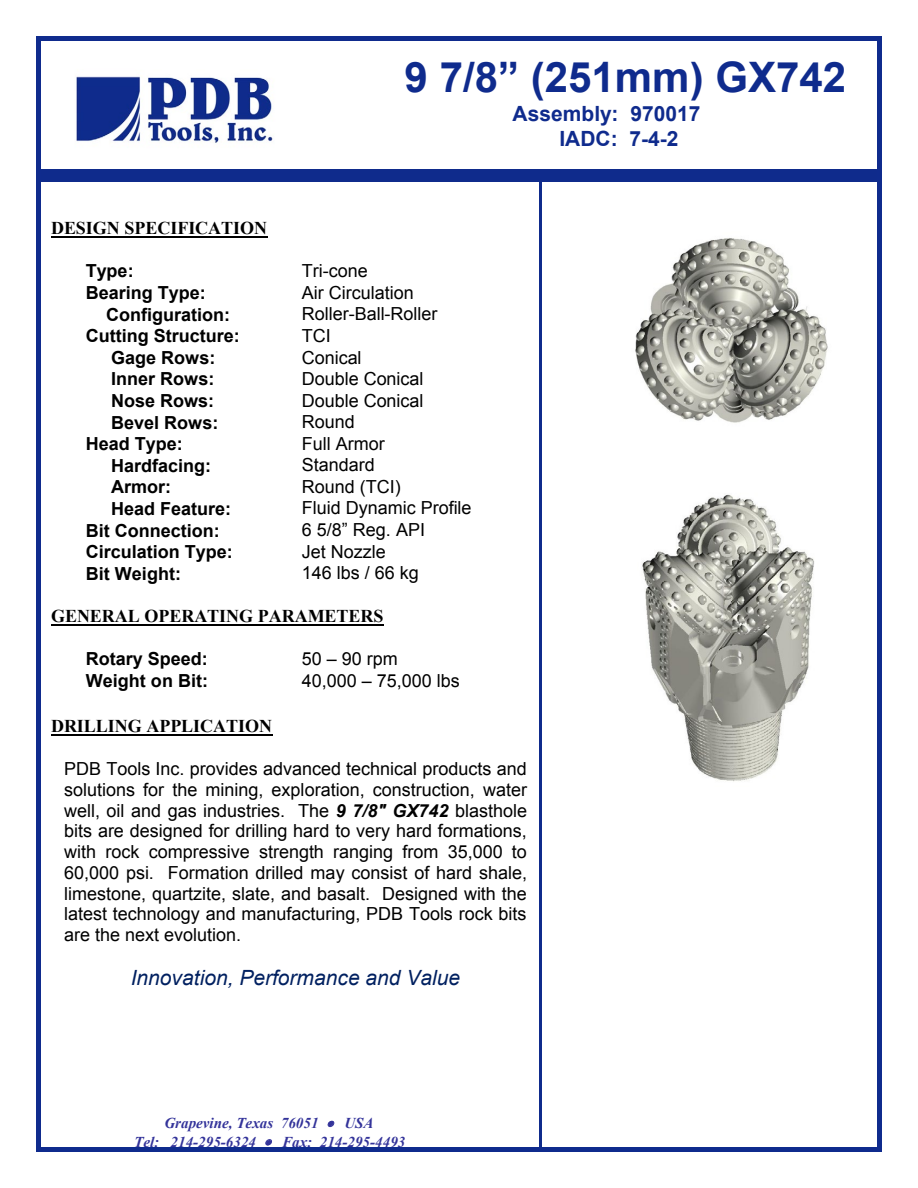
<style>
.page{position:relative;width:918px;height:1188px;background:#fff}
.page>*{position:absolute;margin:0;border:0;box-sizing:border-box;transform-origin:0 0}
.t1{font:700 42px "Arial";color:#0f2b8d}
.t2{font:italic 21px "Arial";color:#002060}
.t3{font:700 21px/24.6px "Arial";color:#0f2b8d}
.t4{font:18px/20.7px "Arial";color:#000;text-align:justify}
.t5{font:700 18px "Arial";color:#000}
.t6{font:700 18px "Times New Roman";color:#000}
.t7{font:italic 700 15px/18.3px "Times New Roman";color:#33339a;text-align:center}
.s1{font-weight:700;font-style:italic}
</style>
<div class="page">
<svg style="left:327px;top:1121px;width:7px;height:6px"></svg>
<svg style="left:265px;top:1139px;width:7px;height:6px"></svg>
<img style="left:76px;top:76px;width:197px;height:67px">
<hr style="left:51px;top:236px;width:216px;height:2px;background:#000">
<hr style="left:51px;top:624px;width:332px;height:2px;background:#000">
<hr style="left:51px;top:734px;width:221px;height:2px;background:#000">
<div style="left:39px;top:169px;width:838px;height:13px;background:#0f2b8c"></div>
<img style="left:635px;top:215px;width:243px;height:237px">
<img style="left:642px;top:468px;width:236px;height:340px">
<hr style="left:539px;top:182px;width:3px;height:965px;background:#0f2b8c">
<hr style="left:36px;top:36px;width:846px;height:4px;background:#0f2b8d">
<hr style="left:36px;top:40px;width:4px;height:1108px;background:#0f2b8d">
<hr style="left:878px;top:40px;width:4px;height:1108px;background:#0f2b8d">
<hr style="left:36px;top:1148px;width:846px;height:4px;background:#0f2b8d">
<p class="t6" style="left:51px;top:216px;width:218px">DESIGN SPECIFICATION</p>
<h1 class="t1" style="left:405px;top:49px;width:443px">9 7/8” (251mm) GX742</h1>
<p class="t3" style="left:559px;top:102px;width:142px;text-indent:-47px">Assembly: 970017<br>IADC: 7-4-2</p>
<p class="t5" style="left:86px;top:259px;width:49px">Type:</p>
<p class="t4" style="left:302px;top:261px;width:67px">Tri-cone</p>
<p class="t5" style="left:86px;top:281px;width:121px">Bearing Type:</p>
<p class="t4" style="left:302px;top:282px;width:113px">Air Circulation</p>
<p class="t5" style="left:106px;top:302px;width:126px">Configuration:</p>
<p class="t4" style="left:302px;top:304px;width:137px">Roller-Ball-Roller</p>
<p class="t5" style="left:86px;top:324px;width:156px">Cutting Structure:</p>
<p class="t4" style="left:302px;top:326px;width:31px">TCI</p>
<p class="t5" style="left:111px;top:345px;width:106px">Gage Rows:</p>
<p class="t4" style="left:302px;top:347px;width:61px">Conical</p>
<p class="t5" style="left:111px;top:367px;width:105px">Inner Rows:</p>
<p class="t4" style="left:302px;top:369px;width:123px">Double Conical</p>
<p class="t5" style="left:111px;top:389px;width:105px">Nose Rows:</p>
<p class="t4" style="left:302px;top:390px;width:123px">Double Conical</p>
<p class="t5" style="left:111px;top:410px;width:109px">Bevel Rows:</p>
<p class="t4" style="left:302px;top:412px;width:54px">Round</p>
<p class="t5" style="left:86px;top:432px;width:98px">Head Type:</p>
<p class="t4" style="left:302px;top:433px;width:85px">Full Armor</p>
<p class="t5" style="left:111px;top:453px;width:102px">Hardfacing:</p>
<p class="t4" style="left:302px;top:455px;width:74px">Standard</p>
<p class="t5" style="left:111px;top:475px;width:62px">Armor:</p>
<p class="t4" style="left:302px;top:476px;width:101px">Round (TCI)</p>
<p class="t5" style="left:111px;top:497px;width:122px">Head Feature:</p>
<p class="t4" style="left:302px;top:498px;width:171px">Fluid Dynamic Profile</p>
<p class="t5" style="left:86px;top:518px;width:136px">Bit Connection:</p>
<p class="t4" style="left:302px;top:520px;width:125px">6 5/8” Reg. API</p>
<p class="t5" style="left:86px;top:540px;width:148px">Circulation Type:</p>
<p class="t4" style="left:302px;top:541px;width:86px">Jet Nozzle</p>
<p class="t5" style="left:86px;top:561px;width:97px">Bit Weight:</p>
<p class="t4" style="left:302px;top:563px;width:119px">146 lbs / 66 kg</p>
<p class="t6" style="left:51px;top:604px;width:334px">GENERAL OPERATING PARAMETERS</p>
<p class="t5" style="left:86px;top:647px;width:123px">Rotary Speed:</p>
<p class="t4" style="left:302px;top:648px;width:98px">50 – 90 rpm</p>
<p class="t5" style="left:86px;top:668px;width:124px">Weight on Bit:</p>
<p class="t4" style="left:302px;top:670px;width:159px">40,000 – 75,000 lbs</p>
<p class="t6" style="left:51px;top:714px;width:223px">DRILLING APPLICATION</p>
<p class="t4" style="left:64px;top:758px;width:464px">PDB Tools Inc. provides advanced technical products and solutions for the mining, exploration, construction, water well, oil and gas industries. The <span class="s1">9 7/8" GX742</span> blasthole bits are designed for drilling hard to very hard formations, with rock compressive strength ranging from 35,000 to 60,000 psi. Formation drilled may consist of hard shale, limestone, quartzite, slate, and basalt. Designed with the latest technology and manufacturing, PDB Tools rock bits are the next evolution.</p>
<p class="t2" style="left:131px;top:964px;width:331px">Innovation, Performance and Value</p>
<p class="t7" style="left:134px;top:1114px;width:273px">Grapevine, Texas 76051 • USA<br>Tel: 214-295-6324 • Fax: 214-295-4493</p>
</div>
